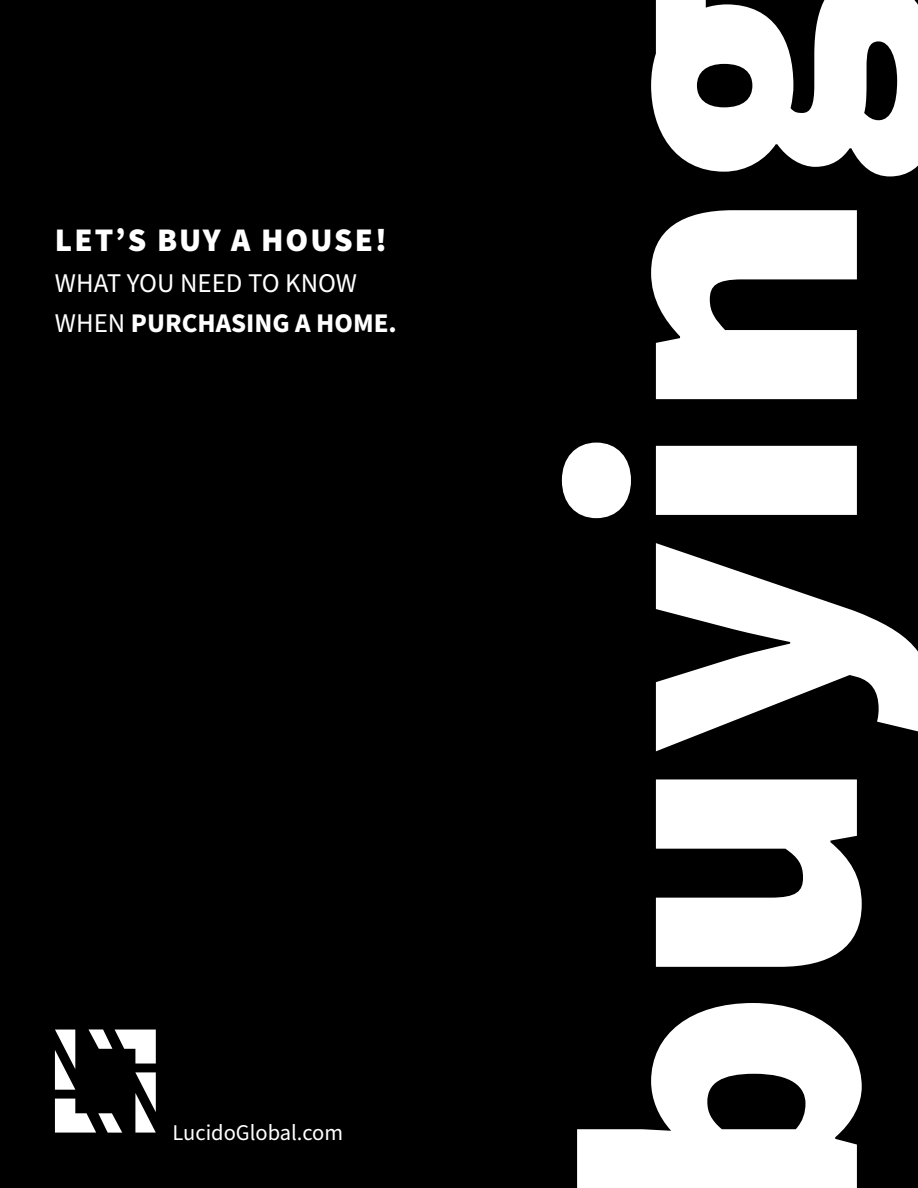
<style>
.page{position:relative;width:918px;height:1188px;background:#000001}
.page>*{position:absolute;margin:0;border:0;box-sizing:border-box;transform-origin:0 0}
.t1{font:900 402px "Source Sans Pro";color:#fff}
.t2{font:900 33px "Source Sans Pro";letter-spacing:.06em;color:#fff}
.t3{font:700 27px "Source Sans Pro";color:#fff}
.t4{font:27px "Source Sans Pro";color:#fff}
.t5{font:22.5px "Source Sans Pro";color:#fff}
.s1{font-weight:400}
</style>
<div class="page">
<svg style="left:55px;top:1099px;width:67px;height:34px"></svg>
<svg style="left:55px;top:1030px;width:20px;height:60px"></svg>
<svg style="left:88px;top:1029px;width:68px;height:35px"></svg>
<svg style="left:135px;top:1072px;width:21px;height:61px"></svg>
<p class="t2" style="left:55px;top:218px;width:334px">LET’S BUY A HOUSE!</p>
<p class="t4" style="left:55px;top:265px;width:304px">WHAT YOU NEED TO KNOW</p>
<p class="t3" style="left:55px;top:305px;width:343px"><span class="s1">WHEN</span> PURCHASING A HOME.</p>
<p class="t5" style="left:172px;top:1118px;width:172px">LucidoGlobal.com</p>
<p class="t1" style="left:445px;top:1222px;width:1254px;rotate:-90deg">buying</p>
</div>
